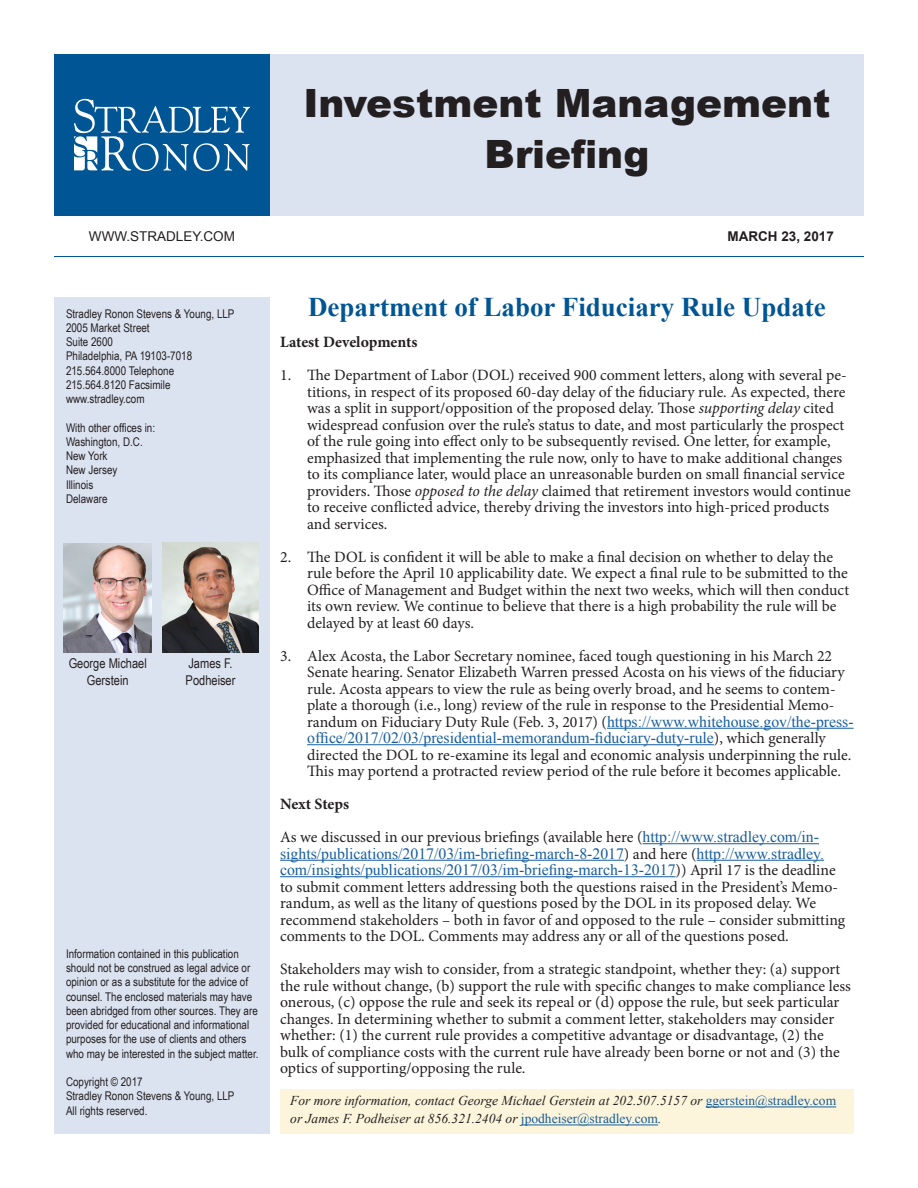
<style>
.page{position:relative;width:918px;height:1188px;background:#fff}
.page>*{position:absolute;margin:0;border:0;box-sizing:border-box;transform-origin:0 0}
.t1{font:900 39px/51px "Arial";color:#231f20;text-align:center}
.t2{font:700 27px "Times New Roman";color:#005594}
.t3{font:15.75px/16.5px "Minion Pro";color:#231f20}
.t4{font:700 15.75px "Minion Pro";letter-spacing:-.005em;color:#231f20}
.t5{font:italic 13.5px/18px "Times New Roman";color:#231f20}
.t6{font:13.5px/16.5px "Arial Narrow";color:#231f20}
.t7{font:13.5px "Arial";color:#231f20}
.t8{font:700 13.5px "Arial";color:#231f20}
.t9{font:12px/14.2px "Arial Narrow";color:#231f20}
.s1{font-style:italic}
.s2{font-family:"Times New Roman";color:#175d9e}
.s3{font-style:normal;color:#175d9e}
</style>
<div class="page">
<div style="left:54px;top:54px;width:216px;height:162px;background:#005594"></div>
<svg style="left:74px;top:99px;width:176px;height:72px"></svg>
<div style="left:54px;top:297px;width:216px;height:837px;background:#dce3f0"></div>
<div style="left:270px;top:54px;width:594px;height:162px;background:#dce3f0"></div>
<hr style="left:54px;top:256px;width:810px;height:1px;background:#005594">
<hr style="left:607px;top:728px;width:247px;height:1px;background:#175d9e">
<hr style="left:307px;top:744px;width:407px;height:1px;background:#175d9e">
<hr style="left:643px;top:843px;width:176px;height:1px;background:#175d9e">
<hr style="left:280px;top:860px;width:344px;height:1px;background:#175d9e">
<hr style="left:697px;top:860px;width:127px;height:1px;background:#175d9e">
<hr style="left:280px;top:876px;width:396px;height:1px;background:#175d9e">
<img style="left:64px;top:544px;width:88px;height:108px">
<img style="left:162px;top:542px;width:97px;height:110px">
<div style="left:280px;top:1090px;width:574px;height:44px;background:#fcf5db"></div>
<hr style="left:706px;top:1107px;width:130px;height:1px;background:#175d9e">
<hr style="left:521px;top:1125px;width:137px;height:1px;background:#175d9e">
<p class="t1" style="left:303px;top:77px;width:529px">Investment Management<br>Briefing</p>
<p class="t7" style="left:89px;top:227px;width:148px">WWW.STRADLEY.COM</p>
<p class="t8" style="left:727px;top:227px;width:108px">MARCH 23, 2017</p>
<p class="t9" style="left:66px;top:306px;width:170px">Stradley Ronon Stevens &amp; Young, LLP</p>
<p class="t9" style="left:66px;top:320px;width:85px">2005 Market Street</p>
<p class="t9" style="left:66px;top:334px;width:49px">Suite 2600</p>
<p class="t9" style="left:66px;top:349px;width:128px">Philadelphia, PA 19103-7018</p>
<p class="t9" style="left:66px;top:363px;width:110px">215.564.8000 Telephone</p>
<p class="t9" style="left:66px;top:377px;width:106px">215.564.8120 Facsimile</p>
<p class="t9" style="left:66px;top:391px;width:80px">www.stradley.com</p>
<p class="t9" style="left:66px;top:420px;width:91px">With other offices in:</p>
<p class="t9" style="left:66px;top:434px;width:78px">Washington, D.C.</p>
<p class="t9" style="left:66px;top:448px;width:43px">New York</p>
<p class="t9" style="left:66px;top:463px;width:53px">New Jersey</p>
<p class="t9" style="left:66px;top:477px;width:29px">Illinois</p>
<p class="t9" style="left:66px;top:491px;width:43px">Delaware</p>
<p class="t6" style="left:69px;top:655px;width:80px">George Michael</p>
<p class="t6" style="left:87px;top:671px;width:43px">Gerstein</p>
<p class="t6" style="left:186px;top:655px;width:51px">James F.<br>Podheiser</p>
<p class="t9" style="left:66px;top:946px;width:194px">Information contained in this publication should not be construed as legal advice or opinion or as a substitute for the advice of counsel. The enclosed materials may have been abridged from other sources. They are provided for educational and informational purposes for the use of clients and others who may be interested in the subject matter.</p>
<p class="t9" style="left:66px;top:1074px;width:78px">Copyright © 2017</p>
<p class="t9" style="left:66px;top:1089px;width:170px">Stradley Ronon Stevens &amp; Young, LLP</p>
<p class="t9" style="left:66px;top:1103px;width:83px">All rights reserved.</p>
<p class="t2" style="left:308px;top:288px;width:519px">Department of Labor Fiduciary Rule Update</p>
<p class="t4" style="left:280px;top:331px;width:139px">Latest Developments</p>
<p class="t3" style="left:307px;top:367px;width:545px;text-indent:-27px">1. The Department of Labor (DOL) received 900 comment letters, along with several pe&shy;titions, in respect of its proposed 60-day delay of the fiduciary rule. As expected, there was a split in support/opposition of the proposed delay. Those <span class="s1">supporting delay</span> cited widespread confusion over the rule’s status to date, and most particularly the prospect of the rule going into effect only to be subsequently revised. One letter, for example, emphasized that implementing the rule now, only to have to make additional changes to its compliance later, would place an unreasonable burden on small financial service providers. Those <span class="s1">opposed to the delay</span> claimed that retirement investors would continue to receive conflicted advice, thereby driving the investors into high-priced products and services.</p>
<p class="t3" style="left:307px;top:548px;width:544px;text-indent:-27px">2. The DOL is confident it will be able to make a final decision on whether to delay the rule before the April 10 applicability date. We expect a final rule to be submitted to the Office of Management and Budget within the next two weeks, which will then conduct its own review. We continue to believe that there is a high probability the rule will be delayed by at least 60 days.</p>
<p class="t3" style="left:307px;top:647px;width:548px;text-indent:-27px">3. Alex Acosta, the Labor Secretary nominee, faced tough questioning in his March 22<br>Senate hearing. Senator Elizabeth Warren pressed Acosta on his views of the fiduciary rule. Acosta appears to view the rule as being overly broad, and he seems to contem&shy;plate a thorough (i.e., long) review of the rule in response to the Presidential Memo&shy;randum on Fiduciary Duty Rule (Feb. 3, 2017) (<span class="s2">https://www.whitehouse.gov/the-press&shy;office/2017/02/03/presidential-memorandum-fiduciary-duty-rule</span>), which generally directed the DOL to re-examine its legal and economic analysis underpinning the rule.<br>This may portend a protracted review period of the rule before it becomes applicable.</p>
<p class="t4" style="left:280px;top:793px;width:71px">Next Steps</p>
<p class="t3" style="left:280px;top:829px;width:567px">As we discussed in our previous briefings (available here (<span class="s2">http://www.stradley.com/in&shy;sights/publications/2017/03/im-briefing-march-8-2017</span>) and here (<span class="s2">http://www.stradley. com/insights/publications/2017/03/im-briefing-march-13-2017</span>)) April 17 is the deadline to submit comment letters addressing both the questions raised in the President’s Memo&shy;randum, as well as the litany of questions posed by the DOL in its proposed delay. We recommend stakeholders – both in favor of and opposed to the rule – consider submitting comments to the DOL. Comments may address any or all of the questions posed.</p>
<p class="t3" style="left:280px;top:961px;width:572px">Stakeholders may wish to consider, from a strategic standpoint, whether they: (a) support the rule without change, (b) support the rule with specific changes to make compliance less onerous, (c) oppose the rule and seek its repeal or (d) oppose the rule, but seek particular changes. In determining whether to submit a comment letter, stakeholders may consider whether: (1) the current rule provides a competitive advantage or disadvantage, (2) the bulk of compliance costs with the current rule have already been borne or not and (3) the optics of supporting/opposing the rule.</p>
<p class="t5" style="left:290px;top:1092px;width:547px">For more information, contact George Michael Gerstein at 202.507.5157 or <span class="s3">ggerstein@stradley.com </span>or James F. Podheiser at 856.321.2404 or <span class="s3">jpodheiser@stradley.com</span>.</p>
</div>
